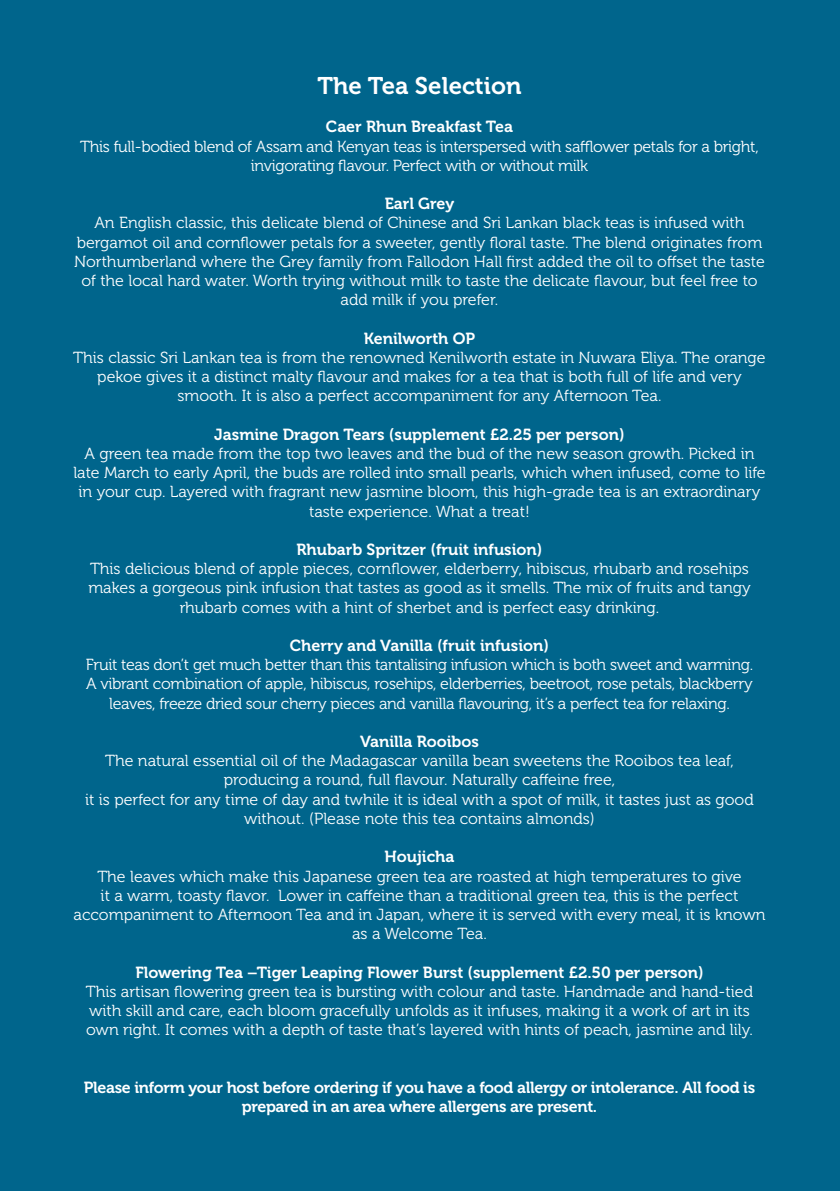
<style>
.page{position:relative;width:840px;height:1191px;background:#fff}
.page>*{position:absolute;margin:0;border:0;box-sizing:border-box;transform-origin:0 0}
.t1{font:24px "Museo 700";color:#fff}
.t2{font:16px/19.2px "Museo 300";color:#fff;text-align:center}
.t3{font:16px/19.2px "Museo 300";letter-spacing:-.02em;color:#fff;text-align:center}
.t4{font:16px "Museo 700";color:#fff}
.t5{font:16px/19.2px "Museo 700";letter-spacing:-.02em;color:#fff;text-align:center}
</style>
<div class="page">
<div style="left:0;top:0;width:839px;height:1191px;background:#00658c"></div>
<h1 class="t1" style="left:317px;top:72px;width:205px">The Tea Selection</h1>
<p class="t4" style="left:326px;top:118px;width:188px">Caer Rhun Breakfast Tea</p>
<p class="t3" style="left:80px;top:137px;width:679px">This full-bodied blend of Assam and Kenyan teas is interspersed with safflower petals for a bright, invigorating flavour. Perfect with or without milk</p>
<p class="t4" style="left:384px;top:195px;width:71px">Earl Grey</p>
<p class="t2" style="left:74px;top:214px;width:692px">An English classic, this delicate blend of Chinese and Sri Lankan black teas is infused with bergamot oil and cornflower petals for a sweeter, gently floral taste. The blend originates from Northumberland where the Grey family from Fallodon Hall first added the oil to offset the taste of the local hard water. Worth trying without milk to taste the delicate flavour, but feel free to add milk if you prefer.</p>
<p class="t4" style="left:363px;top:329px;width:113px">Kenilworth OP</p>
<p class="t2" style="left:73px;top:348px;width:693px">This classic Sri Lankan tea is from the renowned Kenilworth estate in Nuwara Eliya. The orange pekoe gives it a distinct malty flavour and makes for a tea that is both full of life and very smooth. It is also a perfect accompaniment for any Afternoon Tea.</p>
<p class="t4" style="left:214px;top:425px;width:411px">Jasmine Dragon Tears (supplement £2.25 per person)</p>
<p class="t2" style="left:73px;top:444px;width:693px">A green tea made from the top two leaves and the bud of the new season growth. Picked in late March to early April, the buds are rolled into small pearls, which when infused, come to life in your cup. Layered with fragrant new jasmine bloom, this high-grade tea is an extraordinary taste experience. What a treat!</p>
<p class="t4" style="left:296px;top:540px;width:247px">Rhubarb Spritzer (fruit infusion)</p>
<p class="t2" style="left:88px;top:559px;width:663px">This delicious blend of apple pieces, cornflower, elderberry, hibiscus, rhubarb and rosehips makes a gorgeous pink infusion that tastes as good as it smells. The mix of fruits and tangy rhubarb comes with a hint of sherbet and is perfect easy drinking.</p>
<p class="t4" style="left:290px;top:636px;width:260px">Cherry and Vanilla (fruit infusion)</p>
<p class="t3" style="left:86px;top:655px;width:668px">Fruit teas don’t get much better than this tantalising infusion which is both sweet and warming.<br>A vibrant combination of apple, hibiscus, rosehips, elderberries, beetroot, rose petals, blackberry leaves, freeze dried sour cherry pieces and vanilla flavouring, it’s a perfect tea for relaxing.</p>
<p class="t4" style="left:360px;top:732px;width:120px">Vanilla Rooibos</p>
<p class="t2" style="left:85px;top:751px;width:669px">The natural essential oil of the Madagascar vanilla bean sweetens the Rooibos tea leaf, producing a round, full flavour. Naturally caffeine free,<br>it is perfect for any time of day and twhile it is ideal with a spot of milk, it tastes just as good without. (Please note this tea contains almonds)</p>
<p class="t4" style="left:384px;top:848px;width:71px">Houjicha</p>
<p class="t2" style="left:74px;top:866px;width:693px">The leaves which make this Japanese green tea are roasted at high temperatures to give<br>it a warm, toasty flavor. Lower in caffeine than a traditional green tea, this is the perfect accompaniment to Afternoon Tea and in Japan, where it is served with every meal, it is known as a Welcome Tea.</p>
<p class="t4" style="left:135px;top:963px;width:569px">Flowering Tea –Tiger Leaping Flower Burst (supplement £2.50 per person)</p>
<p class="t2" style="left:86px;top:982px;width:668px;text-align:left">This artisan flowering green tea is bursting with colour and taste. Handmade and hand-tied with skill and care, each bloom gracefully unfolds as it infuses, making it a work of art in its own right. It comes with a depth of taste that’s layered with hints of peach, jasmine and lily.</p>
<p class="t5" style="left:84px;top:1077px;width:672px">Please inform your host before ordering if you have a food allergy or intolerance. All food is prepared in an area where allergens are present.</p>
</div>
